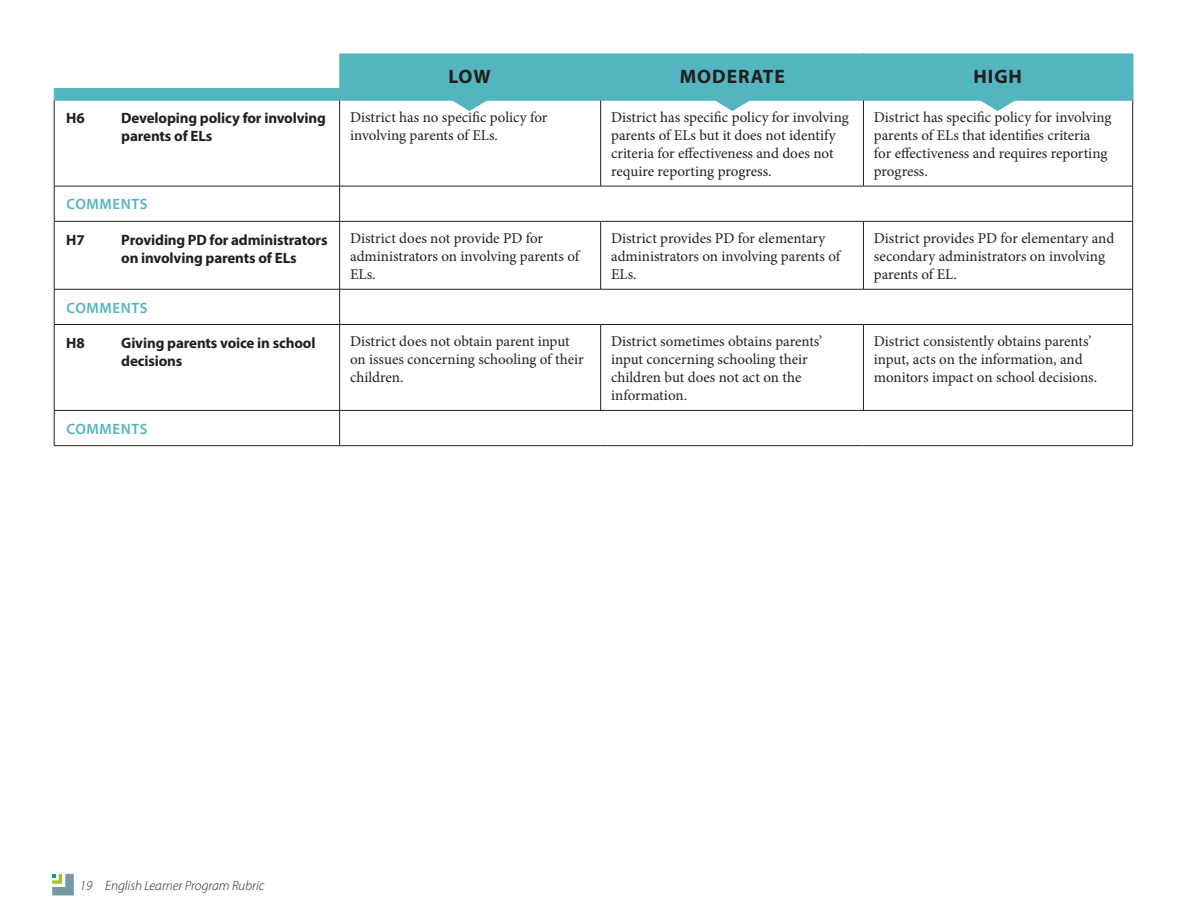
<style>
.page{position:relative;width:1188px;height:918px;background:#fff}
.page>*{position:absolute;margin:0;border:0;box-sizing:border-box;transform-origin:0 0}
.t1{font:700 19.5px "Myriad Pro";letter-spacing:.05em;color:#231f20}
.Results{font:15px/18px "Minion Pro";color:#231f20}
.Question{font:700 15px/18px "Myriad Pro";letter-spacing:-.01em;color:#231f20}
.Comments_Label{font:600 15px "Myriad Pro";letter-spacing:.04em;color:#52b5c0}
.t2{font:italic 300 13.5px "Myriad Pro";color:#231f20}
</style>
<div class="page">
<svg style="left:52px;top:874px;width:22px;height:21px"></svg>
<hr style="left:54px;top:100px;width:1px;height:86px;background:#231f20">
<hr style="left:339px;top:100px;width:1px;height:86px;background:#231f20">
<hr style="left:600px;top:100px;width:1px;height:86px;background:#231f20">
<hr style="left:863px;top:100px;width:1px;height:86px;background:#231f20">
<hr style="left:1132px;top:100px;width:1px;height:86px;background:#231f20">
<hr style="left:54px;top:186px;width:55px;height:1px;background:#231f20">
<hr style="left:54px;top:186px;width:1px;height:35px;background:#231f20">
<hr style="left:109px;top:186px;width:231px;height:1px;background:#231f20">
<hr style="left:340px;top:186px;width:261px;height:1px;background:#231f20">
<hr style="left:339px;top:186px;width:1px;height:35px;background:#231f20">
<hr style="left:601px;top:186px;width:262px;height:1px;background:#231f20">
<hr style="left:863px;top:186px;width:270px;height:1px;background:#231f20">
<hr style="left:1132px;top:186px;width:1px;height:35px;background:#231f20">
<hr style="left:54px;top:221px;width:55px;height:1px;background:#231f20">
<hr style="left:54px;top:222px;width:1px;height:67px;background:#231f20">
<hr style="left:109px;top:221px;width:231px;height:1px;background:#231f20">
<hr style="left:340px;top:221px;width:261px;height:1px;background:#231f20">
<hr style="left:339px;top:222px;width:1px;height:67px;background:#231f20">
<hr style="left:601px;top:221px;width:262px;height:1px;background:#231f20">
<hr style="left:600px;top:222px;width:1px;height:67px;background:#231f20">
<hr style="left:863px;top:221px;width:270px;height:1px;background:#231f20">
<hr style="left:863px;top:222px;width:1px;height:67px;background:#231f20">
<hr style="left:1132px;top:222px;width:1px;height:67px;background:#231f20">
<hr style="left:54px;top:289px;width:55px;height:1px;background:#231f20">
<hr style="left:54px;top:289px;width:1px;height:35px;background:#231f20">
<hr style="left:109px;top:289px;width:231px;height:1px;background:#231f20">
<hr style="left:340px;top:289px;width:261px;height:1px;background:#231f20">
<hr style="left:339px;top:289px;width:1px;height:35px;background:#231f20">
<hr style="left:601px;top:289px;width:262px;height:1px;background:#231f20">
<hr style="left:863px;top:289px;width:270px;height:1px;background:#231f20">
<hr style="left:1132px;top:289px;width:1px;height:35px;background:#231f20">
<hr style="left:54px;top:324px;width:55px;height:1px;background:#231f20">
<hr style="left:54px;top:325px;width:1px;height:85px;background:#231f20">
<hr style="left:109px;top:324px;width:231px;height:1px;background:#231f20">
<hr style="left:340px;top:324px;width:261px;height:1px;background:#231f20">
<hr style="left:339px;top:325px;width:1px;height:85px;background:#231f20">
<hr style="left:601px;top:324px;width:262px;height:1px;background:#231f20">
<hr style="left:600px;top:325px;width:1px;height:85px;background:#231f20">
<hr style="left:863px;top:324px;width:270px;height:1px;background:#231f20">
<hr style="left:863px;top:325px;width:1px;height:85px;background:#231f20">
<hr style="left:1132px;top:325px;width:1px;height:85px;background:#231f20">
<hr style="left:54px;top:410px;width:55px;height:1px;background:#231f20">
<hr style="left:54px;top:411px;width:1px;height:34px;background:#231f20">
<hr style="left:109px;top:410px;width:231px;height:1px;background:#231f20">
<hr style="left:340px;top:410px;width:261px;height:1px;background:#231f20">
<hr style="left:339px;top:411px;width:1px;height:34px;background:#231f20">
<hr style="left:601px;top:410px;width:262px;height:1px;background:#231f20">
<hr style="left:863px;top:410px;width:270px;height:1px;background:#231f20">
<hr style="left:1132px;top:411px;width:1px;height:34px;background:#231f20">
<hr style="left:54px;top:445px;width:55px;height:1px;background:#231f20">
<hr style="left:109px;top:445px;width:231px;height:1px;background:#231f20">
<hr style="left:340px;top:445px;width:261px;height:1px;background:#231f20">
<hr style="left:601px;top:445px;width:262px;height:1px;background:#231f20">
<hr style="left:863px;top:445px;width:270px;height:1px;background:#231f20">
<div style="left:601px;top:54px;width:263px;height:46px;background:#52b5c0"></div>
<div style="left:340px;top:54px;width:261px;height:46px;background:#52b5c0"></div>
<div style="left:863px;top:54px;width:270px;height:46px;background:#52b5c0"></div>
<svg style="left:54px;top:62px;width:1079px;height:49px"></svg>
<p class="t1" style="left:448px;top:64px;width:44px">LOW</p>
<p class="t1" style="left:680px;top:64px;width:107px">MODERATE</p>
<p class="t1" style="left:973px;top:64px;width:50px">HIGH</p>
<p class="Question" style="left:66px;top:109px;width:20px">H6</p>
<p class="Question" style="left:121px;top:109px;width:206px">Developing policy for involving parents of ELs</p>
<p class="Results" style="left:350px;top:108px;width:199px">District has no specific policy for involving parents of ELs.</p>
<p class="Results" style="left:611px;top:108px;width:239px">District has specific policy for involving parents of ELs but it does not identify criteria for effectiveness and does not require reporting progress.</p>
<p class="Results" style="left:874px;top:108px;width:239px">District has specific policy for involving parents of ELs that identifies criteria<br>for effectiveness and requires reporting progress.</p>
<p class="Comments_Label" style="left:66px;top:195px;width:83px">COMMENTS</p>
<p class="Question" style="left:66px;top:230px;width:20px">H7</p>
<p class="Question" style="left:121px;top:230px;width:208px">Providing PD for administrators on involving parents of ELs</p>
<p class="Results" style="left:350px;top:229px;width:231px">District does not provide PD for administrators on involving parents of<br>ELs.</p>
<p class="Results" style="left:611px;top:229px;width:231px">District provides PD for elementary administrators on involving parents of<br>ELs.</p>
<p class="Results" style="left:874px;top:229px;width:242px">District provides PD for elementary and secondary administrators on involving parents of EL.</p>
<p class="Comments_Label" style="left:66px;top:298px;width:83px">COMMENTS</p>
<p class="Question" style="left:66px;top:333px;width:20px">H8</p>
<p class="Question" style="left:121px;top:333px;width:196px">Giving parents voice in school decisions</p>
<p class="Results" style="left:350px;top:332px;width:235px">District does not obtain parent input on issues concerning schooling of their children.</p>
<p class="Results" style="left:611px;top:332px;width:213px">District sometimes obtains parents’ input concerning schooling their children but does not act on the information.</p>
<p class="Results" style="left:874px;top:332px;width:225px">District consistently obtains parents’ input, acts on the information, and monitors impact on school decisions.</p>
<p class="Comments_Label" style="left:66px;top:419px;width:83px">COMMENTS</p>
<p class="t2" style="left:80px;top:878px;width:186px">19 English Learner Program Rubric</p>
</div>
